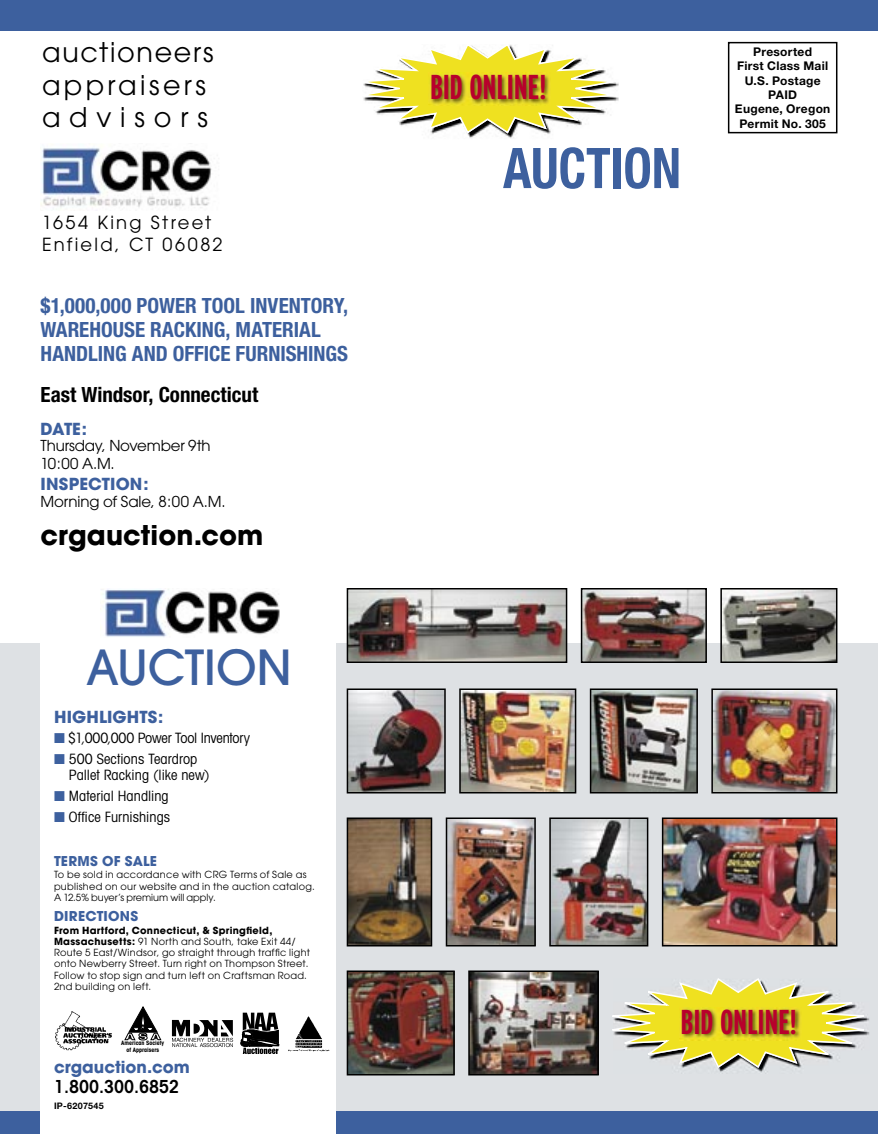
<style>
.page{position:relative;width:878px;height:1134px;background:#fff}
.page>*{position:absolute;margin:0;border:0;box-sizing:border-box;transform-origin:0 0}
.t1{font:700 condensed 56.1px "Helvetica Neue";color:#3d609e;scale:.91 1}
.t2{font:500 48px "Avant Garde";letter-spacing:-.01em;color:#3d609e}
.t3{font:700 extra-condensed 34.5px "Interstate";letter-spacing:-.005em;color:#b8002c}
.t4{font:27px/32.4px "Avant Garde";letter-spacing:.125em;color:#000}
.t5{font:700 27px "Avant Garde";letter-spacing:.005em;color:#000}
.t6{font:700 condensed 21px/24px "Helvetica Neue";color:#3d609e}
.t7{font:700 condensed 21px "Helvetica Neue";color:#000}
.t8{font:18px/21.6px "Avant Garde";letter-spacing:.125em;color:#000}
.t9{font:600 condensed 18px "Avant Garde";color:#000}
.t10{font:700 16.5px "Avant Garde";color:#3d609e}
.t11{font:15px/18px "Avant Garde";letter-spacing:-.01em;color:#000}
.t12{font:condensed 14.25px/16.5px "Avant Garde";letter-spacing:.005em;color:#000}
.t13{font:condensed 14.25px "Avant Garde";letter-spacing:-.015em;color:#000}
.t14{font:700 13.5px "Avant Garde";letter-spacing:.015em;color:#3d609e}
.t15{font:700 12px/14.4px "Helvetica Neue";letter-spacing:.025em;color:#000;text-align:center}
.t16{font:9.75px/11.2px "Avant Garde";letter-spacing:.03em;color:#000}
.t17{font:700 9px "Helvetica Neue";letter-spacing:.035em;color:#000}
.t18{font:700 condensed 6px/7.2px "Avant Garde";color:#000;text-align:center}
.s1{color:#3d609e}
.s2{font-weight:700}
</style>
<div class="page">
<svg style="left:728px;top:42px;width:109px;height:91px"></svg>
<img style="left:40px;top:147px;width:172px;height:61px">
<div style="left:0;top:644px;width:878px;height:490px;background:#dee1e4"></div>
<div style="left:0;top:1112px;width:878px;height:22px;background:#3d609e"></div>
<div style="left:40px;top:588px;width:296px;height:546px;background:#fff"></div>
<img style="left:55px;top:1011px;width:57px;height:40px">
<svg style="left:172px;top:1020px;width:61px;height:27px"></svg>
<img style="left:288px;top:1016px;width:42px;height:36px">
<svg style="left:125px;top:1007px;width:36px;height:33px"></svg>
<svg style="left:240px;top:1013px;width:39px;height:41px"></svg>
<img style="left:467px;top:82px;width:151px;height:57px">
<svg style="left:363px;top:45px;width:250px;height:89px"></svg>
<img style="left:428px;top:73px;width:123px;height:33px">
<img style="left:100px;top:589px;width:180px;height:48px">
<svg style="left:346px;top:818px;width:86px;height:128px;background:#6f5c46"></svg>
<img style="left:446px;top:818px;width:90px;height:128px">
<img style="left:346px;top:971px;width:108px;height:105px">
<img style="left:468px;top:970px;width:130px;height:106px">
<img style="left:662px;top:818px;width:175px;height:128px">
<img style="left:549px;top:818px;width:99px;height:128px">
<img style="left:459px;top:688px;width:117px;height:106px">
<img style="left:711px;top:688px;width:126px;height:106px">
<img style="left:590px;top:688px;width:108px;height:106px">
<img style="left:346px;top:688px;width:100px;height:106px">
<img style="left:580px;top:588px;width:126px;height:75px">
<svg style="left:720px;top:588px;width:117px;height:75px;background:#787772"></svg>
<img style="left:346px;top:588px;width:221px;height:75px">
<div style="left:0;top:0;width:878px;height:32px;background:#3d609e"></div>
<svg style="left:612px;top:978px;width:252px;height:90px"></svg>
<img style="left:679px;top:1007px;width:122px;height:33px">
<h3 class="t4" style="left:42px;top:36px;width:173px">auctioneers appraisers advisors</h3>
<h3 class="t8" style="left:42px;top:212px;width:182px">1654 King Street<br>Enfield, CT 06082</h3>
<h3 class="t6" style="left:40px;top:294px;width:309px">$1,000,000 POWER TOOL INVENTORY,<br>WAREHOUSE RACKING, MATERIAL<br>HANDLING AND OFFICE FURNISHINGS</h3>
<h3 class="t7" style="left:40px;top:382px;width:219px">East Windsor, Connecticut</h3>
<h3 class="t10" style="left:40px;top:418px;width:48px">DATE:</h3>
<h3 class="t11" style="left:40px;top:437px;width:172px">Thursday, November 9th<br>10:00 A.M.</h3>
<h3 class="t10" style="left:40px;top:473px;width:109px">INSPECTION:</h3>
<h3 class="t11" style="left:40px;top:492px;width:186px">Morning of Sale, 8:00 A.M.</h3>
<h3 class="t5" style="left:40px;top:517px;width:224px">crgauction.com</h3>
<h2 class="t2" style="left:86px;top:637px;width:207px">AUCTION</h2>
<h3 class="t10" style="left:54px;top:706px;width:111px">HIGHLIGHTS:</h3>
<h3 class="t13" style="left:54px;top:729px;width:197px"><span class="s1">■</span> $1,000,000 Power Tool Inventory</h3>
<h3 class="t12" style="left:69px;top:750px;width:142px;text-indent:-15px"><span class="s1">■</span> 500 Sections Teardrop<br>Pallet Racking (like new)</h3>
<h3 class="t12" style="left:54px;top:787px;width:116px"><span class="s1">■</span> Material Handling</h3>
<h3 class="t12" style="left:54px;top:808px;width:118px"><span class="s1">■</span> Office Furnishings</h3>
<h3 class="t14" style="left:54px;top:852px;width:104px">TERMS OF SALE</h3>
<p class="t16" style="left:54px;top:869px;width:262px">To be sold in accordance with CRG Terms of Sale as published on our website and in the auction catalog.<br>A 12.5% buyer’s premium will apply.</p>
<h3 class="t14" style="left:54px;top:907px;width:86px">DIRECTIONS</h3>
<p class="t16" style="left:54px;top:924px;width:257px"><span class="s2">From Hartford, Connecticut, &amp; Springfield, Massachusetts:</span> 91 North and South, take Exit 44/ Route 5 East/Windsor, go straight through traffic light onto Newberry Street. Turn right on Thompson Street.<br>Follow to stop sign and turn left on Craftsman Road.<br>2nd building on left.</p>
<p class="t18" style="left:121px;top:1039px;width:45px">American Society of Appraisers</p>
<h3 class="t10" style="left:54px;top:1056px;width:137px">crgauction.com</h3>
<h3 class="t9" style="left:54px;top:1076px;width:127px">1.800.300.6852</h3>
<p class="t17" style="left:54px;top:1100px;width:51px">IP-6207545</p>
<h3 class="t3" style="left:430px;top:68px;width:118px">BID ONLINE!</h3>
<h1 class="t1" style="left:503px;top:134px;width:197px">AUCTION</h1>
<p class="t15" style="left:735px;top:44px;width:97px">Presorted<br>First Class Mail<br>U.S. Postage<br>PAID<br>Eugene, Oregon<br>Permit No. 305</p>
<h3 class="t3" style="left:680px;top:1003px;width:118px">BID ONLINE!</h3>
</div>
